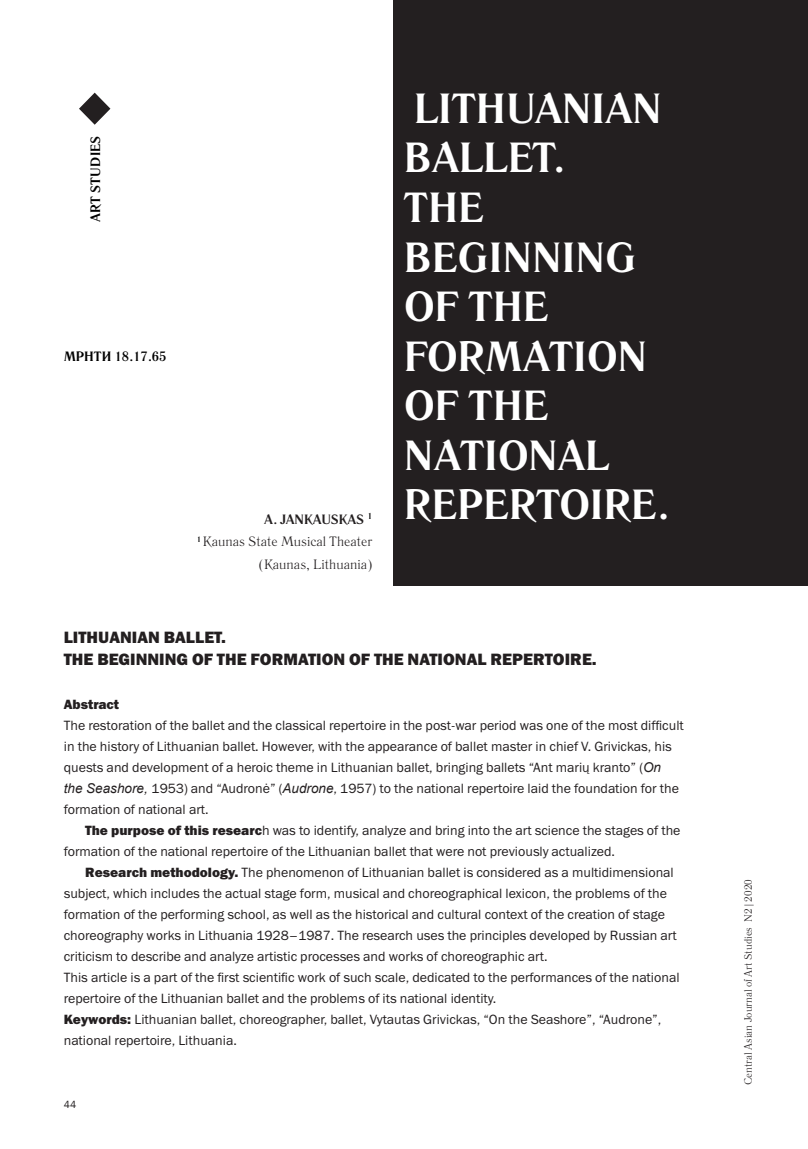
<style>
.page{position:relative;width:808px;height:1149px;background:#fff}
.page>*{position:absolute;margin:0;border:0;box-sizing:border-box;transform-origin:0 0}
.t1{font:700 42px/49.5px "Literaturnaya";color:#fff}
.Заголовок_в_тексте{font:800 16.5px "Franklin Gothic ITC";color:#231f20}
.Заголовок_в_тексте-2{font:13.5px/21px "Franklin Gothic ITC";color:#231f20}
.t2{font:13.5px "Literaturnaya";color:#231f20}
.t3{font:700 13.5px "Literaturnaya C";color:#000}
.t4{font:700 13.5px "Literaturnaya";color:#231f20}
.Рубрика{font:700 13.5px "Literaturnaya";letter-spacing:.025em;color:#000}
.Заголовок_в_тексте-3{font:800 13.5px "Franklin Gothic ITC";color:#231f20}
.t5{font:10.5px "Literaturnaya";letter-spacing:.005em;color:#231f20}
.t6{font:10.5px "Franklin Gothic";color:#231f20}
.s1{font-family:"Arial";font-style:italic}
.s2{font-weight:800}
</style>
<div class="page">
<div style="left:393px;top:0;width:415px;height:585px;background:#231f20"></div>
<svg style="left:79px;top:93px;width:31px;height:32px"></svg>
<p class="Рубрика" style="left:87px;top:222px;width:88px;rotate:-90deg">ART STUDIES</p>
<p class="t3" style="left:64px;top:348px;width:104px">МРНТИ 18.17.65</p>
<p class="t4" style="left:264px;top:510px;width:109px">A. JANKAUSKAS <sup>1</sup></p>
<p class="t2" style="left:197px;top:533px;width:177px"><sup>1</sup> Kaunas State Musical Theater</p>
<p class="t2" style="left:259px;top:556px;width:114px">(Kaunas, Lithuania)</p>
<p class="t1" style="left:404px;top:86px;width:259px">LITHUANIAN<br>BALLET.</p>
<p class="t1" style="left:404px;top:185px;width:81px">THE</p>
<p class="t1" style="left:404px;top:234px;width:234px">BEGINNING</p>
<p class="t1" style="left:404px;top:284px;width:245px">OF THE<br>FORMATION</p>
<p class="t1" style="left:404px;top:383px;width:146px">OF THE</p>
<p class="t1" style="left:404px;top:432px;width:267px">NATIONAL<br>REPERTOIRE.</p>
<p class="Заголовок_в_тексте" style="left:64px;top:626px;width:164px">LITHUANIAN BALLET.</p>
<p class="Заголовок_в_тексте" style="left:64px;top:649px;width:534px">THE BEGINNING OF THE FORMATION OF THE NATIONAL REPERTOIRE.</p>
<p class="Заголовок_в_тексте-3" style="left:64px;top:695px;width:57px">Abstract</p>
<p class="Заголовок_в_тексте-2" style="left:64px;top:714px;width:621px">The restoration of the ballet and the classical repertoire in the post-war period was one of the most difficult in the history of Lithuanian ballet. However, with the appearance of ballet master in chief V. Grivickas, his quests and development of a heroic theme in Lithuanian ballet, bringing ballets “Ant marių kranto” (<span class="s1">On<br>the Seashore,</span> 1953) and “Audronė” (<span class="s1">Audrone</span>, 1957) to the national repertoire laid the foundation for the formation of national art.</p>
<p class="Заголовок_в_тексте-2" style="left:64px;top:819px;width:618px;text-indent:21px"><span class="s2">The purpose of this researc</span>h was to identify, analyze and bring into the art science the stages of the formation of the national repertoire of the Lithuanian ballet that were not previously actualized.</p>
<p class="Заголовок_в_тексте-2" style="left:64px;top:861px;width:614px;text-indent:21px"><span class="s2">Research methodology.</span> The phenomenon of Lithuanian ballet is considered as a multidimensional subject, which includes the actual stage form, musical and choreographical lexicon, the problems of the formation of the performing school, as well as the historical and cultural context of the creation of stage choreography works in Lithuania 1928–1987. The research uses the principles developed by Russian art criticism to describe and analyze artistic processes and works of choreographic art.</p>
<p class="Заголовок_в_тексте-2" style="left:64px;top:966px;width:617px">This article is a part of the first scientific work of such scale, dedicated to the performances of the national repertoire of the Lithuanian ballet and the problems of its national identity.</p>
<p class="Заголовок_в_тексте-2" style="left:64px;top:1008px;width:599px"><span class="s2">Keywords:</span> Lithuanian ballet, choreographer, ballet, Vytautas Grivickas, “On the Seashore”, “Audrone”, national repertoire, Lithuania.</p>
<p class="t6" style="left:64px;top:1098px;width:14px">44</p>
<p class="t5" style="left:742px;top:1084px;width:207px;rotate:-90deg">Central Asian Journal of Art Studies N2 | 2020</p>
</div>
